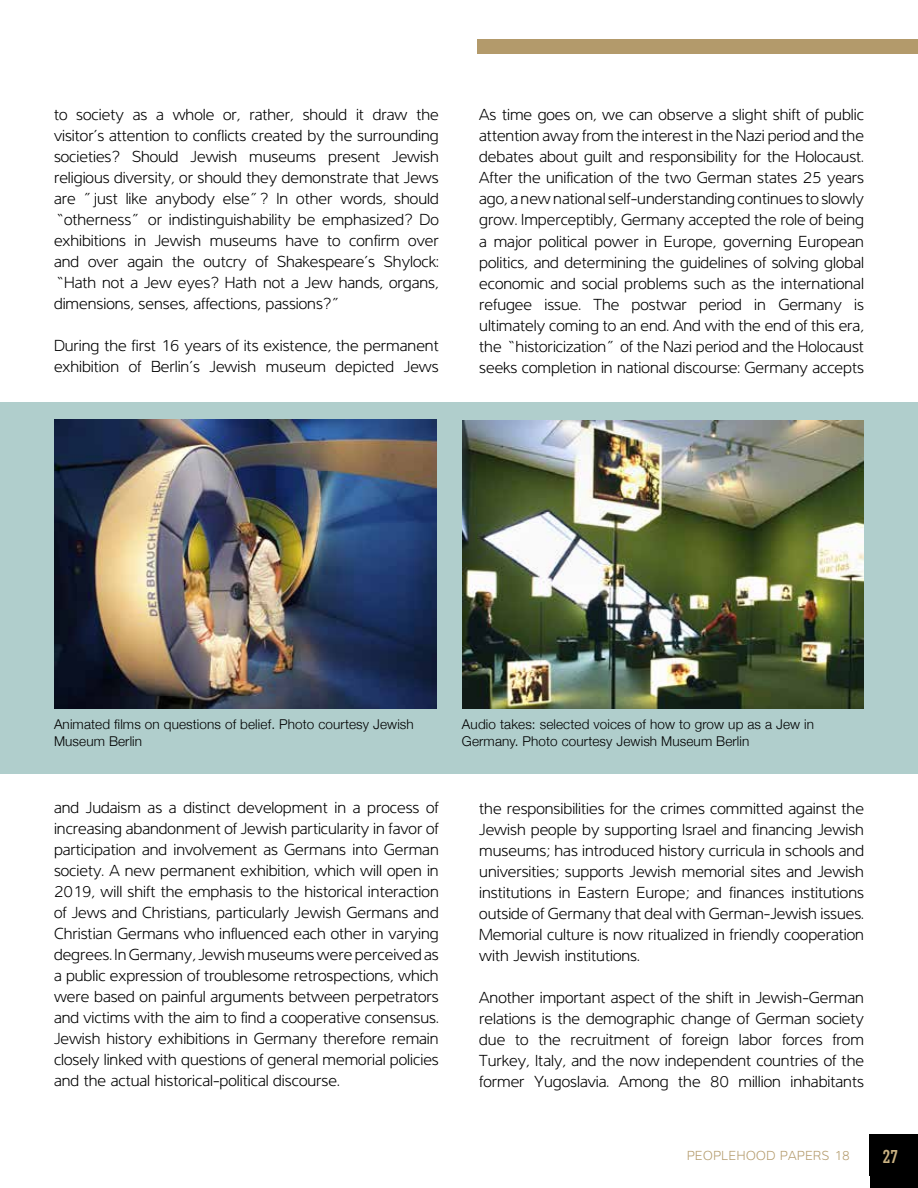
<style>
.page{position:relative;width:918px;height:1188px;background:#fff}
.page>*{position:absolute;margin:0;border:0;box-sizing:border-box;transform-origin:0 0}
.t1{font:700 condensed 19.5px "Geometric Slab 703 BT";color:#cab282}
.t2{font:300 16.5px/21px "Interval";color:#000;text-align:justify}
.t3{font:300 13.5px/16.5px "Helvetica Neue";letter-spacing:.01em;color:#000}
.t4{font:300 13.5px "Interval";letter-spacing:.04em;color:#b39a6b}
</style>
<div class="page">
<div style="left:870px;top:1134px;width:48px;height:54px;background:#000"></div>
<div style="left:1px;top:402px;width:917px;height:372px;background:#b0cecc"></div>
<div style="left:477px;top:40px;width:441px;height:14px;background:#b39a6b"></div>
<img style="left:54px;top:420px;width:382px;height:288px">
<img style="left:462px;top:420px;width:402px;height:288px">
<p class="t2" style="left:54px;top:104px;width:386px">to society as a whole or, rather, should it draw the visitor’s attention to conflicts created by the surrounding societies? Should Jewish museums present Jewish religious diversity, or should they demonstrate that Jews are ”just like anybody else”? In other words, should “otherness” or indistinguishability be emphasized? Do exhibitions in Jewish museums have to confirm over and over again the outcry of Shakespeare’s Shylock: “Hath not a Jew eyes? Hath not a Jew hands, organs, dimensions, senses, affections, passions?”</p>
<p class="t2" style="left:54px;top:335px;width:386px">During the first 16 years of its existence, the permanent exhibition of Berlin’s Jewish museum depicted Jews</p>
<p class="t2" style="left:479px;top:104px;width:386px">As time goes on, we can observe a slight shift of public attention away from the interest in the Nazi period and the debates about guilt and responsibility for the Holocaust.<br>After the unification of the two German states 25 years ago, a new national self-understanding continues to slowly grow. Imperceptibly, Germany accepted the role of being a major political power in Europe, governing European politics, and determining the guidelines of solving global economic and social problems such as the international refugee issue. The postwar period in Germany is ultimately coming to an end. And with the end of this era, the “historicization” of the Nazi period and the Holocaust seeks completion in national discourse: Germany accepts</p>
<p class="t3" style="left:54px;top:716px;width:361px">Animated films on questions of belief. Photo courtesy Jewish<br>Museum Berlin</p>
<p class="t3" style="left:462px;top:716px;width:354px">Audio takes: selected voices of how to grow up as a Jew in<br>Germany. Photo courtesy Jewish Museum Berlin</p>
<p class="t2" style="left:54px;top:797px;width:386px">and Judaism as a distinct development in a process of increasing abandonment of Jewish particularity in favor of participation and involvement as Germans into German society. A new permanent exhibition, which will open in 2019, will shift the emphasis to the historical interaction of Jews and Christians, particularly Jewish Germans and Christian Germans who influenced each other in varying degrees. In Germany, Jewish museums were perceived as a public expression of troublesome retrospections, which were based on painful arguments between perpetrators and victims with the aim to find a cooperative consensus.<br>Jewish history exhibitions in Germany therefore remain closely linked with questions of general memorial policies and the actual historical-political discourse.</p>
<p class="t2" style="left:479px;top:797px;width:386px">the responsibilities for the crimes committed against the Jewish people by supporting Israel and financing Jewish museums; has introduced history curricula in schools and universities; supports Jewish memorial sites and Jewish institutions in Eastern Europe; and finances institutions outside of Germany that deal with German-Jewish issues.<br>Memorial culture is now ritualized in friendly cooperation with Jewish institutions.</p>
<p class="t2" style="left:479px;top:986px;width:386px">Another important aspect of the shift in Jewish-German relations is the demographic change of German society due to the recruitment of foreign labor forces from Turkey, Italy, and the now independent countries of the former Yugoslavia. Among the 80 million inhabitants</p>
<p class="t4" style="left:687px;top:1148px;width:164px">PEOPLEHOOD PAPERS 18</p>
<p class="t1" style="left:883px;top:1144px;width:17px">27</p>
</div>
